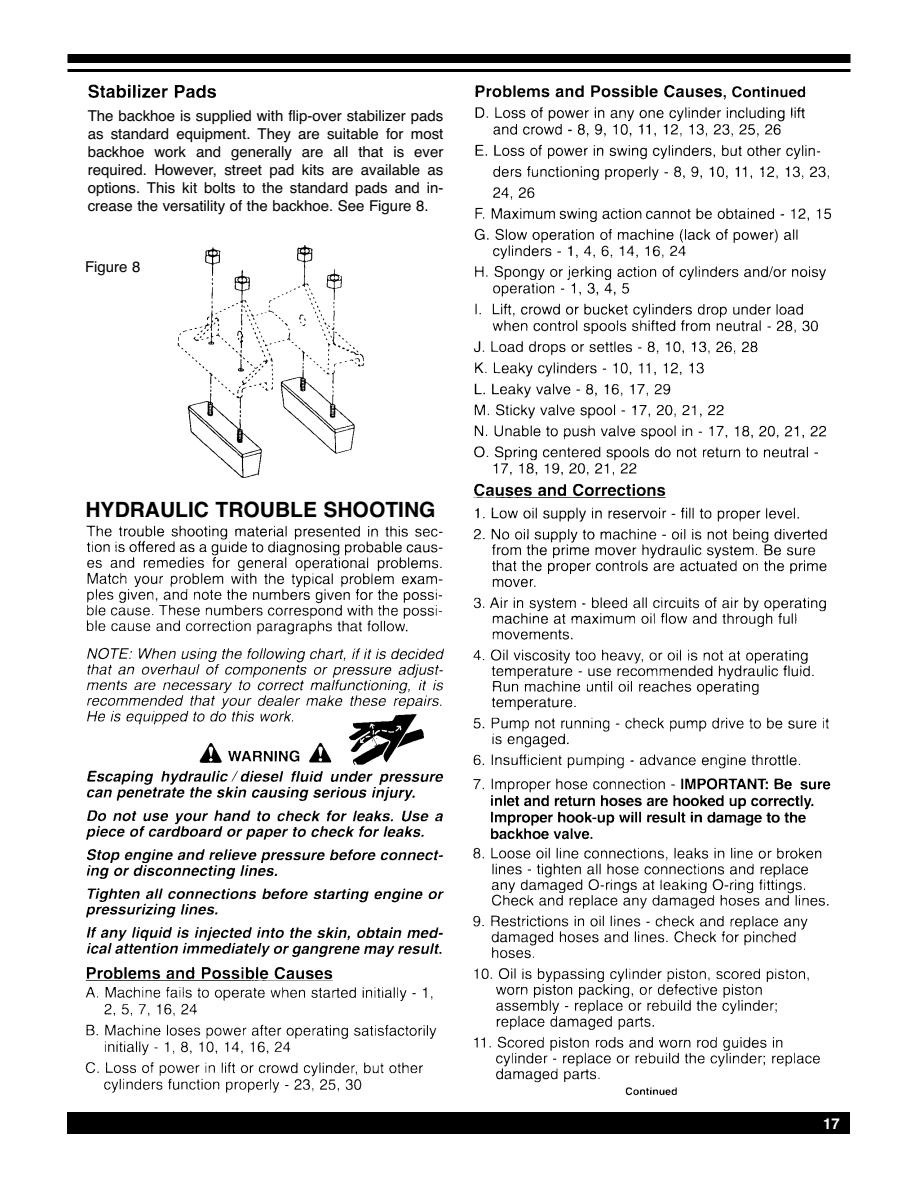
<style>
.page{position:relative;width:918px;height:1188px;background:#fff}
.page>*{position:absolute;margin:0;border:0;box-sizing:border-box;transform-origin:0 0}
.t1{font:700 21px "Helvetica";color:#000}
.t2{font:15px/18px "Helvetica";color:#000;text-align:justify}
.t3{font:700 15px "Helvetica";color:#fff}
</style>
<div class="page">
<div style="left:68px;top:54px;width:782px;height:9px;background:#000"></div>
<hr style="left:68px;top:69px;width:782px;height:3px;background:#000">
<div style="left:68px;top:1113px;width:782px;height:21px;background:#000"></div>
<img style="left:85px;top:84px;width:746px;height:1012px">
<div style="left:222px;top:81px;width:163px;height:21px;background:#fff"></div>
<div style="left:84px;top:106px;width:375px;height:131px;background:#fff"></div>
<div style="left:85px;top:258px;width:84px;height:26px;background:#fff"></div>
<div style="left:86px;top:499px;width:360px;height:23px;background:#fff"></div>
<p class="t2" style="left:88px;top:107px;width:357px">The backhoe is supplied with flip-over stabilizer pads as standard equipment. They are suitable for most backhoe work and generally are all that is ever required. However, street pad kits are available as options. This kit bolts to the standard pads and in&shy;crease the versatility of the backhoe. See Figure 8.</p>
<p class="t2" style="left:85px;top:257px;width:57px">Figure 8</p>
<h1 class="t1" style="left:86px;top:498px;width:352px">HYDRAULIC TROUBLE SHOOTING</h1>
<p class="t3" style="left:823px;top:1115px;width:18px">17</p>
</div>
